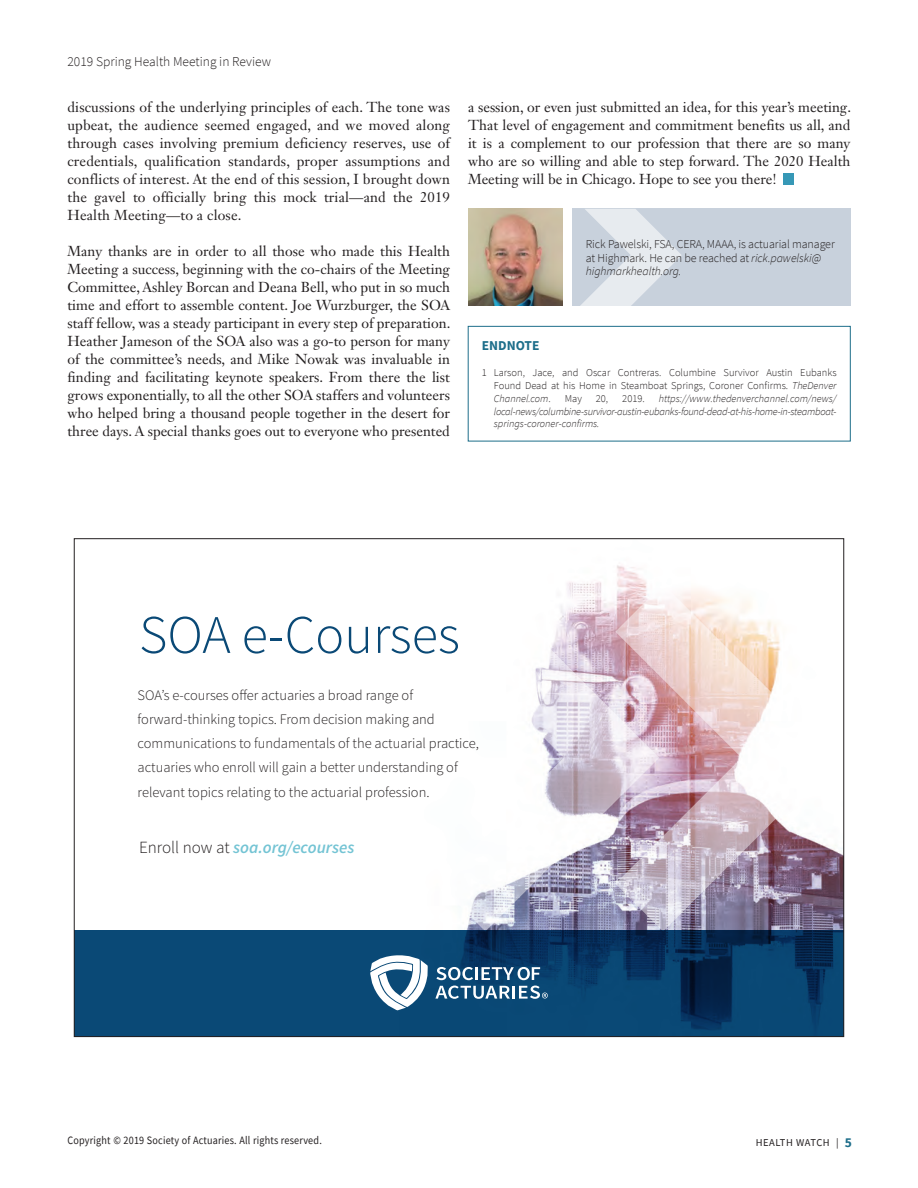
<style>
.page{position:relative;width:918px;height:1188px;background:#fff}
.page>*{position:absolute;margin:0;border:0;box-sizing:border-box;transform-origin:0 0}
.t1{font:300 54.3px "Source Sans Pro";color:#0a4976}
.t2{font:italic 600 17.1px "Source Sans Pro";color:#74c4d4}
.t3{font:300 14.4px/24.2px "Source Sans Pro";color:#231f20}
.Article_Body{font:14.25px/18px "Janson Text LT Std";color:#231f20;text-align:justify}
.Article_continuining{font:300 13.5px "Source Sans Pro";color:#231f20}
.Endnotes_Title{font:700 13.5px "Source Sans Pro";color:#1d6e8a}
.Author_Info{font:300 12px/13.5px "Source Sans Pro";letter-spacing:-.01em;color:#231f20}
.t4{font:11.25px "Source Sans Pro";letter-spacing:.02em;color:#231f20;scale:.9 1}
.Endnotes_Body{font:300 10.5px/12.8px "Source Sans Pro";color:#231f20;text-align:justify}
.Endnotes_Body-2{font:italic 300 10.5px/12.8px "Source Sans Pro";letter-spacing:-.025em;color:#231f20;text-align:justify}
.t5{font:10.5px "Source Sans Pro";letter-spacing:.05em;color:#231f20}
.s1{font-style:italic}
.s2{font-weight:300;font-style:normal;color:#231f20}
.s3{font-weight:700;font-size:13.5px;color:#1d6e8a}
</style>
<div class="page">
<div style="left:572px;top:209px;width:278px;height:97px;background:#c8d1dc"></div>
<svg style="left:580px;top:209px;width:102px;height:97px"></svg>
<img style="left:468px;top:209px;width:94px;height:97px">
<div style="left:468px;top:326px;width:382px;height:115px;border:1px solid #1d6e8a"></div>
<div style="left:783px;top:174px;width:10px;height:11px;background:#3698b6"></div>
<svg style="left:438px;top:584px;width:177px;height:347px"></svg>
<img style="left:615px;top:584px;width:222px;height:347px">
<svg style="left:76px;top:931px;width:766px;height:104px;background:#08416d"></svg>
<svg style="left:370px;top:955px;width:59px;height:55px"></svg>
<svg style="left:436px;top:967px;width:104px;height:13px"></svg>
<svg style="left:435px;top:986px;width:113px;height:13px"></svg>
<p class="Article_continuining" style="left:68px;top:54px;width:205px">2019 Spring Health Meeting in Review</p>
<p class="Article_Body" style="left:68px;top:98px;width:384px">discussions of the underlying principles of each. The tone was upbeat, the audience seemed engaged, and we moved along through cases involving premium deficiency reserves, use of credentials, qualification standards, proper assumptions and conflicts of interest. At the end of this session, I brought down the gavel to officially bring this mock trial—and the 2019<br>Health Meeting—to a close.</p>
<p class="Article_Body" style="left:68px;top:242px;width:385px">Many thanks are in order to all those who made this Health Meeting a success, beginning with the co-chairs of the Meeting Committee, Ashley Borcan and Deana Bell, who put in so much time and effort to assemble content. Joe Wurzburger, the SOA staff fellow, was a steady participant in every step of preparation.<br>Heather Jameson of the SOA also was a go-to person for many of the committee’s needs, and Mike Nowak was invaluable in finding and facilitating keynote speakers. From there the list grows exponentially, to all the other SOA staffers and volunteers who helped bring a thousand people together in the desert for three days. A special thanks goes out to everyone who presented</p>
<p class="Author_Info" style="left:586px;top:238px;width:250px">Rick Pawelski, FSA, CERA, MAAA, is actuarial manager at Highmark. He can be reached at <span class="s1">rick.pawelski@ highmarkhealth.org.</span></p>
<p class="Article_Body" style="left:468px;top:98px;width:385px">a session, or even just submitted an idea, for this year’s meeting.<br>That level of engagement and commitment benefits us all, and it is a complement to our profession that there are so many who are so willing and able to step forward. The 2020 Health Meeting will be in Chicago. Hope to see you there!</p>
<p class="Endnotes_Title" style="left:482px;top:337px;width:59px">ENDNOTE</p>
<p class="Endnotes_Body" style="left:494px;top:367px;width:344px;text-indent:-12px">1 Larson, Jace, and Oscar Contreras. Columbine Survivor Austin Eubanks Found Dead at his Home in Steamboat Springs, Coroner Confirms. <span class="s1">TheDenver Channel.com</span>.</p>
<p class="Endnotes_Body-2" style="left:494px;top:392px;width:344px;text-indent:165px">https://www.thedenverchannel.com/news/ local-news/columbine-survivor-austin-eubanks-found-dead-at-his-home-in-steamboat&shy;springs-coroner-confirms.</p>
<p class="Endnotes_Body" style="left:565px;top:392px;width:19px">May</p>
<p class="Endnotes_Body" style="left:596px;top:392px;width:14px">20,</p>
<p class="Endnotes_Body" style="left:622px;top:392px;width:24px">2019.</p>
<p class="t1" style="left:139px;top:602px;width:322px">SOA e-Courses</p>
<p class="t3" style="left:138px;top:683px;width:343px">SOA’s e-courses offer actuaries a broad range of forward-thinking topics. From decision making and communications to fundamentals of the actuarial practice, actuaries who enroll will gain a better understanding of relevant topics relating to the actuarial profession.</p>
<p class="t2" style="left:139px;top:837px;width:217px"><span class="s2">Enroll now at</span> soa.org/ecourses</p>
<p class="t4" style="left:68px;top:1133px;width:284px">Copyright © 2019 Society of Actuaries. All rights reserved.</p>
<p class="t5" style="left:756px;top:1135px;width:98px">HEALTH WATCH | <span class="s3">5</span></p>
</div>
